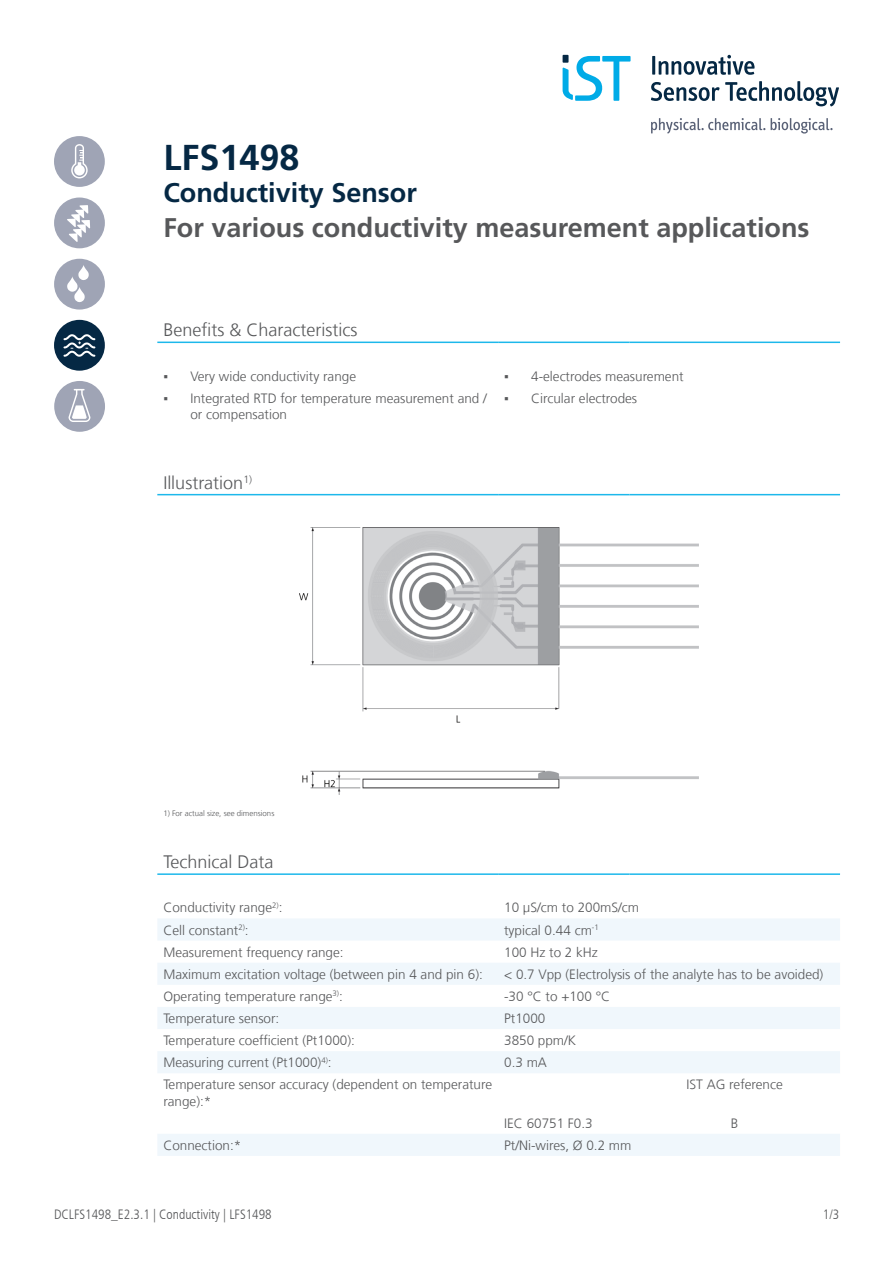
<style>
.page{position:relative;width:893px;height:1263px;background:#fff}
.page>*{position:absolute;margin:0;border:0;box-sizing:border-box;transform-origin:0 0}
.Heading{font:700 36px "Frutiger LT Com";color:#052844}
.Brief_Description{font:700 27px "Frutiger LT Com";color:#57585a}
.Heading2{font:700 27px "Frutiger LT Com";color:#052844}
.Subheading{font:300 18px "Frutiger LT Com";color:#57585a}
.Text{font:300 13.5px/16.2px "Frutiger LT Com";color:#57585a}
.t1{font:300 condensed 13.5px "Frutiger LT Com";color:#57585a}
.Text-2{font:300 7.8px "Frutiger LT Com";color:#57585a}
.s1{font-family:"Calibri";font-weight:400}
</style>
<div class="page">
<svg style="left:158px;top:919px;width:682px;height:237px"></svg>
<hr style="left:157px;top:342px;width:341px;height:1px;background:#1db8eb">
<hr style="left:498px;top:342px;width:131px;height:1px;background:#1db8eb">
<hr style="left:629px;top:342px;width:211px;height:1px;background:#1db8eb">
<hr style="left:157px;top:494px;width:341px;height:1px;background:#1db8eb">
<hr style="left:498px;top:494px;width:131px;height:1px;background:#1db8eb">
<hr style="left:629px;top:494px;width:211px;height:1px;background:#1db8eb">
<hr style="left:157px;top:873px;width:341px;height:2px;background:#1db8eb">
<hr style="left:498px;top:873px;width:131px;height:2px;background:#1db8eb">
<hr style="left:629px;top:873px;width:211px;height:2px;background:#1db8eb">
<img style="left:299px;top:527px;width:399px;height:268px">
<svg style="left:651px;top:81px;width:188px;height:26px"></svg>
<hr style="left:652px;top:56px;width:3px;height:19px;background:#052844">
<svg style="left:659px;top:55px;width:95px;height:20px"></svg>
<svg style="left:771px;top:118px;width:62px;height:16px"></svg>
<svg style="left:651px;top:118px;width:114px;height:16px"></svg>
<div style="left:563px;top:55px;width:5px;height:8px;background:#052844"></div>
<svg style="left:563px;top:56px;width:68px;height:45px"></svg>
<svg style="left:54px;top:136px;width:51px;height:51px"></svg>
<div style="left:54px;top:197px;width:51px;height:51px;background:#9fa4b5;border-radius:50%"></div>
<svg style="left:67px;top:205px;width:23px;height:37px"></svg>
<div style="left:54px;top:259px;width:51px;height:51px;background:#9fa4b5;border-radius:50%"></div>
<svg style="left:67px;top:265px;width:22px;height:37px"></svg>
<div style="left:54px;top:320px;width:51px;height:51px;background:#052844;border-radius:50%"></div>
<svg style="left:64px;top:334px;width:31px;height:23px"></svg>
<div style="left:54px;top:381px;width:51px;height:51px;background:#9fa4b5;border-radius:50%"></div>
<svg style="left:69px;top:389px;width:21px;height:33px"></svg>
<p class="Heading" style="left:163px;top:136px;width:138px">LFS1498</p>
<p class="Heading2" style="left:163px;top:177px;width:255px">Conductivity Sensor</p>
<p class="Brief_Description" style="left:163px;top:212px;width:648px">For various conductivity measurement applications</p>
<p class="Subheading" style="left:163px;top:320px;width:196px">Benefits &amp; Characteristics</p>
<p class="Text" style="left:163px;top:368px;width:194px"><span class="s1">▪</span> Very wide conductivity range</p>
<p class="Text" style="left:504px;top:368px;width:181px"><span class="s1">▪</span> 4-electrodes measurement</p>
<p class="Text" style="left:190px;top:390px;width:298px;text-indent:-27px"><span class="s1">▪</span> Integrated RTD for temperature measurement and / or compensation</p>
<p class="Text" style="left:504px;top:390px;width:135px"><span class="s1">▪</span> Circular electrodes</p>
<p class="Subheading" style="left:163px;top:472px;width:90px">Illustration<sup>1)</sup></p>
<p class="Text-2" style="left:163px;top:809px;width:113px">1) For actual size, see dimensions</p>
<p class="Subheading" style="left:163px;top:851px;width:111px">Technical Data</p>
<p class="Text" style="left:163px;top:900px;width:121px">Conductivity range<sup>2)</sup>:</p>
<p class="Text" style="left:504px;top:900px;width:137px">10 µS/cm to 200mS/cm</p>
<p class="Text" style="left:163px;top:922px;width:87px">Cell constant<sup>2)</sup>:</p>
<p class="Text" style="left:504px;top:922px;width:96px">typical 0.44 cm<sup>-1</sup></p>
<p class="Text" style="left:163px;top:944px;width:182px">Measurement frequency range:</p>
<p class="Text" style="left:504px;top:944px;width:95px">100 Hz to 2 kHz</p>
<p class="Text" style="left:163px;top:966px;width:321px">Maximum excitation voltage (between pin 4 and pin 6):</p>
<p class="Text" style="left:504px;top:966px;width:321px">&lt; 0.7 Vpp (Electrolysis of the analyte has to be avoided)</p>
<p class="Text" style="left:163px;top:988px;width:181px">Operating temperature range<sup>3)</sup>:</p>
<p class="Text" style="left:504px;top:988px;width:107px">-30 °C to +100 °C</p>
<p class="Text" style="left:163px;top:1010px;width:118px">Temperature sensor:</p>
<p class="Text" style="left:504px;top:1010px;width:43px">Pt1000</p>
<p class="Text" style="left:163px;top:1032px;width:193px">Temperature coefficient (Pt1000):</p>
<p class="Text" style="left:504px;top:1032px;width:74px">3850 ppm/K</p>
<p class="Text" style="left:163px;top:1055px;width:170px">Measuring current (Pt1000)<sup>4)</sup>:</p>
<p class="Text" style="left:504px;top:1055px;width:44px">0.3 mA</p>
<p class="Text" style="left:163px;top:1077px;width:330px">Temperature sensor accuracy (dependent on temperature range):*</p>
<p class="Text" style="left:687px;top:1077px;width:98px">IST AG reference</p>
<p class="Text" style="left:504px;top:1115px;width:90px">IEC 60751 F0.3</p>
<p class="Text" style="left:731px;top:1115px;width:9px">B</p>
<p class="Text" style="left:163px;top:1137px;width:80px">Connection:*</p>
<p class="Text" style="left:504px;top:1137px;width:129px">Pt/Ni-wires, Ø 0.2 mm</p>
<p class="t1" style="left:54px;top:1207px;width:219px">DCLFS1498_E2.3.1 | Conductivity | LFS1498</p>
<p class="t1" style="left:823px;top:1207px;width:18px">1/3</p>
</div>
